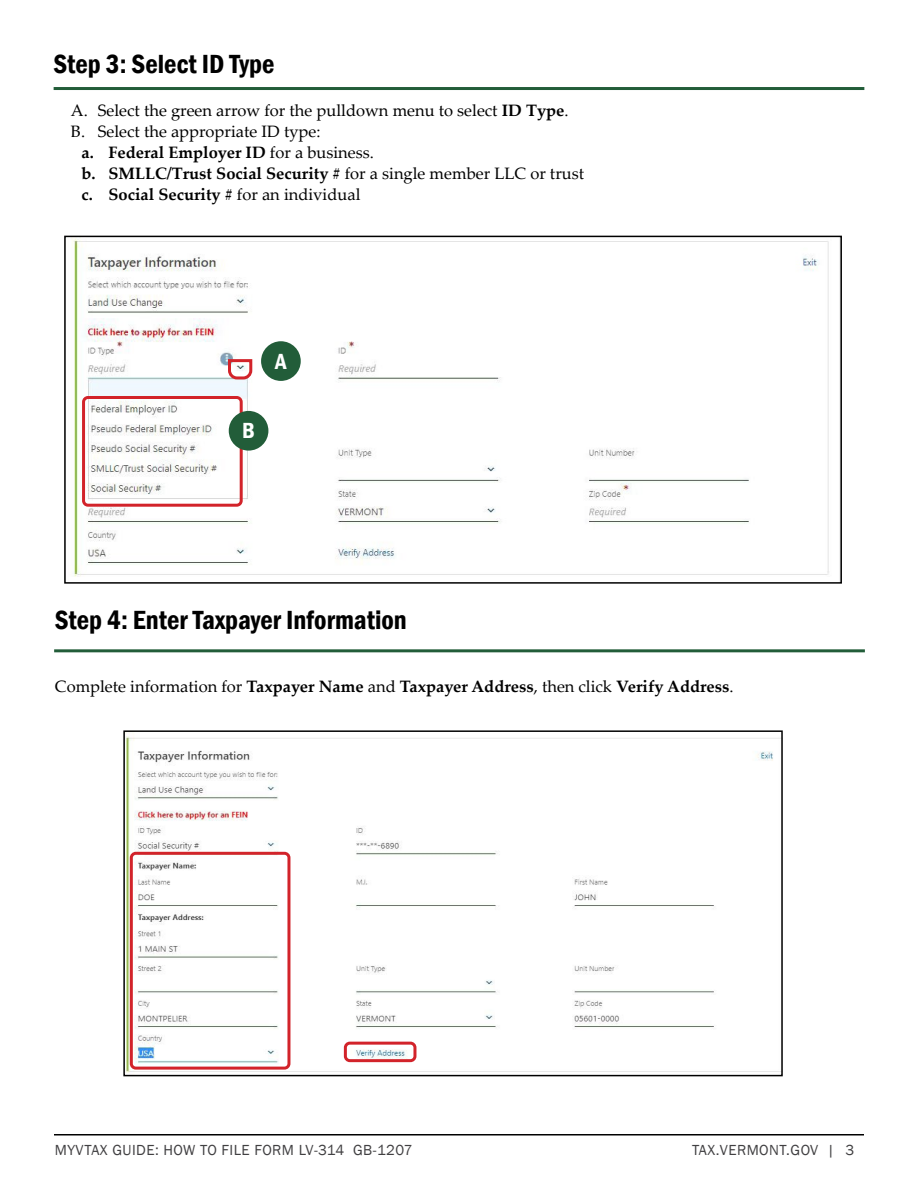
<style>
.page{position:relative;width:918px;height:1188px;background:#fff}
.page>*{position:absolute;margin:0;border:0;box-sizing:border-box;transform-origin:0 0}
.t1{font:600 condensed 27px "Franklin Gothic";color:#000}
.t2{font:600 condensed 22.5px "Franklin Gothic";color:#fff}
.t3{font:700 16.5px "Palatino Linotype";color:#000}
.t4{font:16.5px "Palatino Linotype";color:#000}
.t5{font:15px "Franklin Gothic";letter-spacing:.03em;color:#414042}
.s1{font-weight:700}
.s2{font-weight:400}
</style>
<div class="page">
<hr style="left:54px;top:1134px;width:810px;height:2px;background:#000">
<hr style="left:54px;top:87px;width:810px;height:3px;background:#225d39">
<img style="left:72px;top:239px;width:757px;height:338px">
<div style="left:64px;top:236px;width:778px;height:348px;border:2px solid #000"></div>
<div style="left:82px;top:396px;width:161px;height:111px;border:3px solid #d2232a;border-radius:4px"></div>
<svg style="left:226px;top:358px;width:28px;height:23px"></svg>
<img style="left:126px;top:736px;width:654px;height:337px">
<div style="left:123px;top:730px;width:660px;height:346px;border:2px solid #000"></div>
<div style="left:130px;top:852px;width:160px;height:218px;border:3px solid #d2232a;border-radius:4px"></div>
<div style="left:344px;top:1042px;width:72px;height:20px;border:3px solid #d2232a;border-radius:4px"></div>
<hr style="left:54px;top:649px;width:811px;height:3px;background:#225d39">
<div style="left:261px;top:341px;width:40px;height:40px;background:#225d39;border-radius:50%"></div>
<div style="left:229px;top:411px;width:39px;height:40px;background:#225d39;border-radius:50%"></div>
<h1 class="t1" style="left:54px;top:46px;width:222px">Step 3: Select ID Type</h1>
<p class="t4" style="left:71px;top:98px;width:499px">A. Select the green arrow for the pulldown menu to select <span class="s1">ID Type</span>.</p>
<p class="t4" style="left:71px;top:119px;width:251px">B. Select the appropriate ID type:</p>
<p class="t3" style="left:81px;top:140px;width:294px">a. Federal Employer ID <span class="s2">for a business.</span></p>
<p class="t3" style="left:81px;top:161px;width:504px">b. SMLLC/Trust Social Security # <span class="s2">for a single member LLC or trust</span></p>
<p class="t3" style="left:81px;top:182px;width:281px">c. Social Security # <span class="s2">for an individual</span></p>
<h2 class="t2" style="left:275px;top:346px;width:13px">A</h2>
<h2 class="t2" style="left:242px;top:416px;width:14px">B</h2>
<h1 class="t1" style="left:55px;top:602px;width:353px">Step 4: Enter Taxpayer Information</h1>
<p class="t3" style="left:55px;top:675px;width:680px"><span class="s2">Complete information for</span> Taxpayer Name <span class="s2">and</span> Taxpayer Address<span class="s2">, then click</span> Verify Address<span class="s2">.</span></p>
<p class="t5" style="left:55px;top:1140px;width:359px">MYVTAX GUIDE: HOW TO FILE FORM LV-314 GB-1207</p>
<p class="t5" style="left:692px;top:1140px;width:164px">TAX.VERMONT.GOV | 3</p>
</div>
